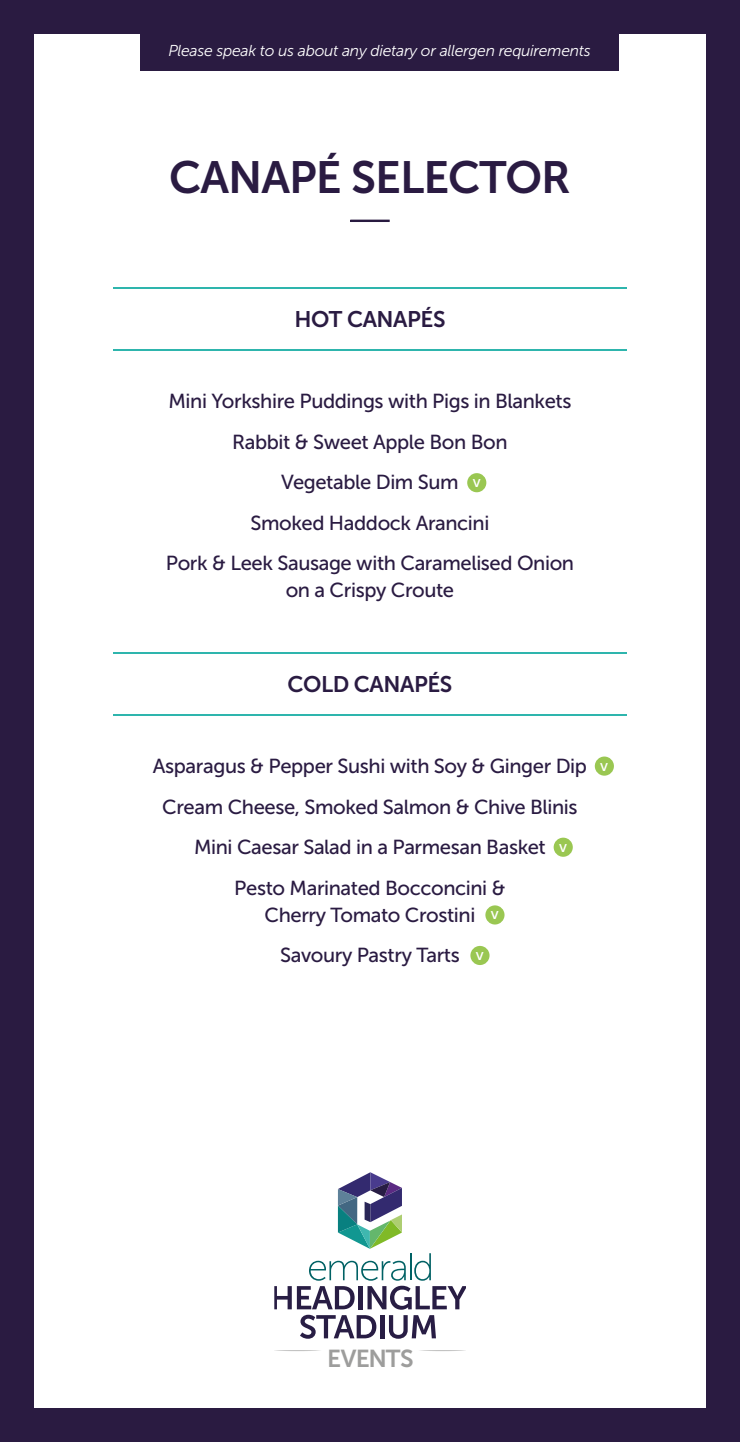
<style>
.page{position:relative;width:740px;height:1442px;background:#fff}
.page>*{position:absolute;margin:0;border:0;box-sizing:border-box;transform-origin:0 0}
.t1{font:45px "Museo Sans 700";letter-spacing:-.02em;color:#2a1b42}
.t2{font:24.3px "Museo Sans 700";letter-spacing:-.03em;color:#9d9d9c}
.t3{font:22.5px "Museo Sans 700";letter-spacing:-.02em;color:#2a1b42}
.t4{font:20.25px/40.5px "Museo Sans 500";letter-spacing:-.02em;color:#2a1b42;text-align:center}
.t5{font:italic 15.75px "Museo Sans 300";letter-spacing:-.02em;color:#fff}
.t6{font:15.75px "Museo Sans 500";color:#fff}
</style>
<div class="page">
<div style="left:0;top:1408px;width:740px;height:33px;background:#2a1b41"></div>
<div style="left:0;top:0;width:740px;height:34px;background:#2a1b41"></div>
<div style="left:706px;top:0;width:34px;height:1441px;background:#2a1b41"></div>
<div style="left:0;top:0;width:34px;height:1441px;background:#2a1b41"></div>
<svg style="left:274px;top:1172px;width:192px;height:166px"></svg>
<svg style="left:274px;top:1350px;width:46px;height:1px"></svg>
<svg style="left:420px;top:1350px;width:46px;height:1px"></svg>
<div style="left:350px;top:220px;width:40px;height:2px;border:1px solid #281a40"></div>
<hr style="left:113px;top:287px;width:514px;height:2px;background:#2eb5ad">
<hr style="left:113px;top:652px;width:514px;height:1px;background:#2eb5ad">
<hr style="left:113px;top:350px;width:514px;height:1px;background:#2eb5ad">
<hr style="left:113px;top:714px;width:514px;height:1px;background:#2eb5ad">
<div style="left:467px;top:473px;width:19px;height:19px;background:#9ac752;border-radius:50%"></div>
<div style="left:595px;top:756px;width:19px;height:19px;background:#9ac752;border-radius:50%"></div>
<svg style="left:554px;top:837px;width:19px;height:19px"></svg>
<div style="left:470px;top:946px;width:19px;height:19px;background:#9ac752;border-radius:50%"></div>
<svg style="left:485px;top:905px;width:19px;height:19px"></svg>
<div style="left:140px;top:34px;width:479px;height:37px;background:#2a1b41"></div>
<p class="t5" style="left:168px;top:43px;width:424px">Please speak to us about any dietary or allergen requirements</p>
<h1 class="t1" style="left:169px;top:153px;width:403px">CANAPÉ SELECTOR</h1>
<p class="t3" style="left:294px;top:307px;width:153px">HOT CANAPÉS</p>
<p class="t4" style="left:166px;top:381px;width:410px">Mini Yorkshire Puddings with Pigs in Blankets<br>Rabbit &amp; Sweet Apple Bon Bon<br>Vegetable Dim Sum<br>Smoked Haddock Arancini<br>Pork &amp; Leek Sausage with Caramelised Onion</p>
<p class="t4" style="left:286px;top:570px;width:170px">on a Crispy Croute</p>
<p class="t6" style="left:473px;top:473px;width:9px">v</p>
<p class="t3" style="left:288px;top:671px;width:166px">COLD CANAPÉS</p>
<p class="t4" style="left:153px;top:746px;width:436px">Asparagus &amp; Pepper Sushi with Soy &amp; Ginger Dip Cream Cheese, Smoked Salmon &amp; Chive Blinis Mini Caesar Salad in a Parmesan Basket<br>Pesto Marinated Bocconcini &amp;</p>
<p class="t4" style="left:264px;top:894px;width:212px">Cherry Tomato Crostini<br>Savoury Pastry Tarts</p>
<p class="t6" style="left:559px;top:837px;width:9px">v</p>
<p class="t6" style="left:491px;top:905px;width:9px">v</p>
<p class="t6" style="left:476px;top:946px;width:9px">v</p>
<p class="t6" style="left:600px;top:756px;width:9px">v</p>
<p class="t2" style="left:327px;top:1345px;width:88px">EVENTS</p>
</div>
